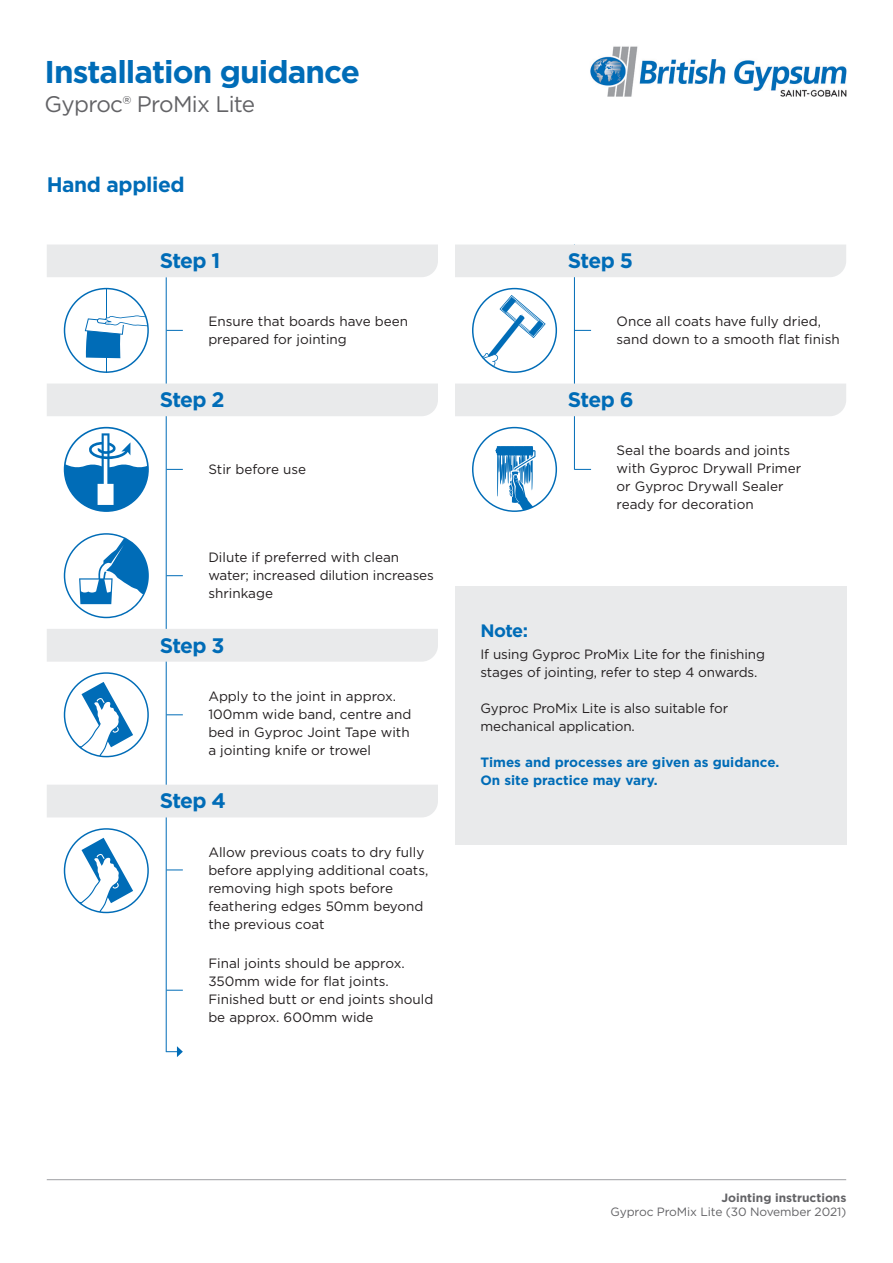
<style>
.page{position:relative;width:893px;height:1263px;background:#fff}
.page>*{position:absolute;margin:0;border:0;box-sizing:border-box;transform-origin:0 0}
.t1{font:700 31.5px "Gotham";letter-spacing:-.03em;color:#006cb7}
.t2{font:22.5px "Gotham";letter-spacing:-.03em;color:#636366}
.t3{font:700 21px "Gotham";letter-spacing:-.03em;color:#006cb7}
.t4{font:700 18px "Gotham";color:#006cb7}
.t5{font:13.5px/18px "Gotham";color:#231f20}
.t6{font:700 13.5px/18px "Gotham";color:#006cb7}
.t7{font:12px/14.4px "Gotham";letter-spacing:-.01em;color:#636366;text-align:right}
.s1{font-weight:700}
</style>
<div class="page">
<img style="left:590px;top:46px;width:257px;height:51px">
<hr style="left:47px;top:1179px;width:799px;height:1px;background:#9d9fa2">
<hr style="left:166px;top:277px;width:1px;height:775px;background:#006cb7">
<hr style="left:574px;top:245px;width:1px;height:225px;background:#006cb7">
<div style="left:47px;top:244px;width:391px;height:33px;background:#e9eaeb"></div>
<div style="left:455px;top:245px;width:391px;height:32px;background:#e9eaeb"></div>
<div style="left:47px;top:383px;width:391px;height:33px;background:#e9eaeb"></div>
<div style="left:455px;top:384px;width:391px;height:32px;background:#e9eaeb"></div>
<div style="left:47px;top:629px;width:391px;height:33px;background:#e9eaeb"></div>
<div style="left:47px;top:785px;width:391px;height:32px;background:#e9eaeb"></div>
<svg style="left:167px;top:330px;width:16px;height:1px"></svg>
<svg style="left:575px;top:330px;width:16px;height:1px"></svg>
<svg style="left:167px;top:469px;width:16px;height:1px"></svg>
<svg style="left:575px;top:469px;width:16px;height:1px"></svg>
<svg style="left:167px;top:575px;width:16px;height:1px"></svg>
<svg style="left:167px;top:990px;width:16px;height:1px"></svg>
<svg style="left:167px;top:869px;width:16px;height:1px"></svg>
<svg style="left:166px;top:1046px;width:17px;height:11px"></svg>
<svg style="left:167px;top:714px;width:16px;height:1px"></svg>
<svg style="left:64px;top:672px;width:85px;height:85px"></svg>
<svg style="left:64px;top:828px;width:85px;height:85px"></svg>
<svg style="left:64px;top:533px;width:85px;height:85px"></svg>
<svg style="left:472px;top:427px;width:85px;height:85px"></svg>
<svg style="left:472px;top:288px;width:85px;height:85px"></svg>
<svg style="left:64px;top:288px;width:85px;height:85px"></svg>
<svg style="left:64px;top:427px;width:85px;height:85px"></svg>
<div style="left:455px;top:586px;width:391px;height:259px;background:#e9eaeb"></div>
<h1 class="t1" style="left:45px;top:51px;width:317px">Installation guidance</h1>
<h2 class="t2" style="left:45px;top:90px;width:212px">Gyproc® ProMix Lite</h2>
<p class="t3" style="left:47px;top:171px;width:139px">Hand applied</p>
<p class="t3" style="left:160px;top:247px;width:62px">Step 1</p>
<p class="t3" style="left:568px;top:247px;width:67px">Step 5</p>
<p class="t5" style="left:208px;top:312px;width:201px">Ensure that boards have been prepared for jointing</p>
<p class="t5" style="left:617px;top:312px;width:225px">Once all coats have fully dried, sand down to a smooth flat finish</p>
<p class="t3" style="left:160px;top:386px;width:67px">Step 2</p>
<p class="t3" style="left:568px;top:386px;width:67px">Step 6</p>
<p class="t5" style="left:208px;top:460px;width:99px">Stir before use</p>
<p class="t5" style="left:208px;top:548px;width:227px">Dilute if preferred with clean water; increased dilution increases shrinkage</p>
<p class="t3" style="left:160px;top:631px;width:66px">Step 3</p>
<p class="t5" style="left:208px;top:687px;width:205px">Apply to the joint in approx.<br>100mm wide band, centre and bed in Gyproc Joint Tape with a jointing knife or trowel</p>
<p class="t3" style="left:160px;top:787px;width:68px">Step 4</p>
<p class="t5" style="left:208px;top:843px;width:222px">Allow previous coats to dry fully before applying additional coats, removing high spots before feathering edges 50mm beyond the previous coat</p>
<p class="t5" style="left:208px;top:954px;width:227px">Final joints should be approx.<br>350mm wide for flat joints.<br>Finished butt or end joints should be approx. 600mm wide</p>
<p class="t5" style="left:617px;top:441px;width:186px">Seal the boards and joints with Gyproc Drywall Primer or Gyproc Drywall Sealer ready for decoration</p>
<p class="t4" style="left:480px;top:619px;width:49px">Note:</p>
<p class="t5" style="left:480px;top:645px;width:286px">If using Gyproc ProMix Lite for the finishing stages of jointing, refer to step 4 onwards.</p>
<p class="t5" style="left:480px;top:699px;width:249px">Gyproc ProMix Lite is also suitable for mechanical application.</p>
<p class="t6" style="left:480px;top:754px;width:300px">Times and processes are given as guidance.<br>On site practice may vary.</p>
<p class="t7" style="left:610px;top:1190px;width:237px"><span class="s1">Jointing instructions<br></span>Gyproc ProMix Lite (30 November 2021)</p>
</div>
